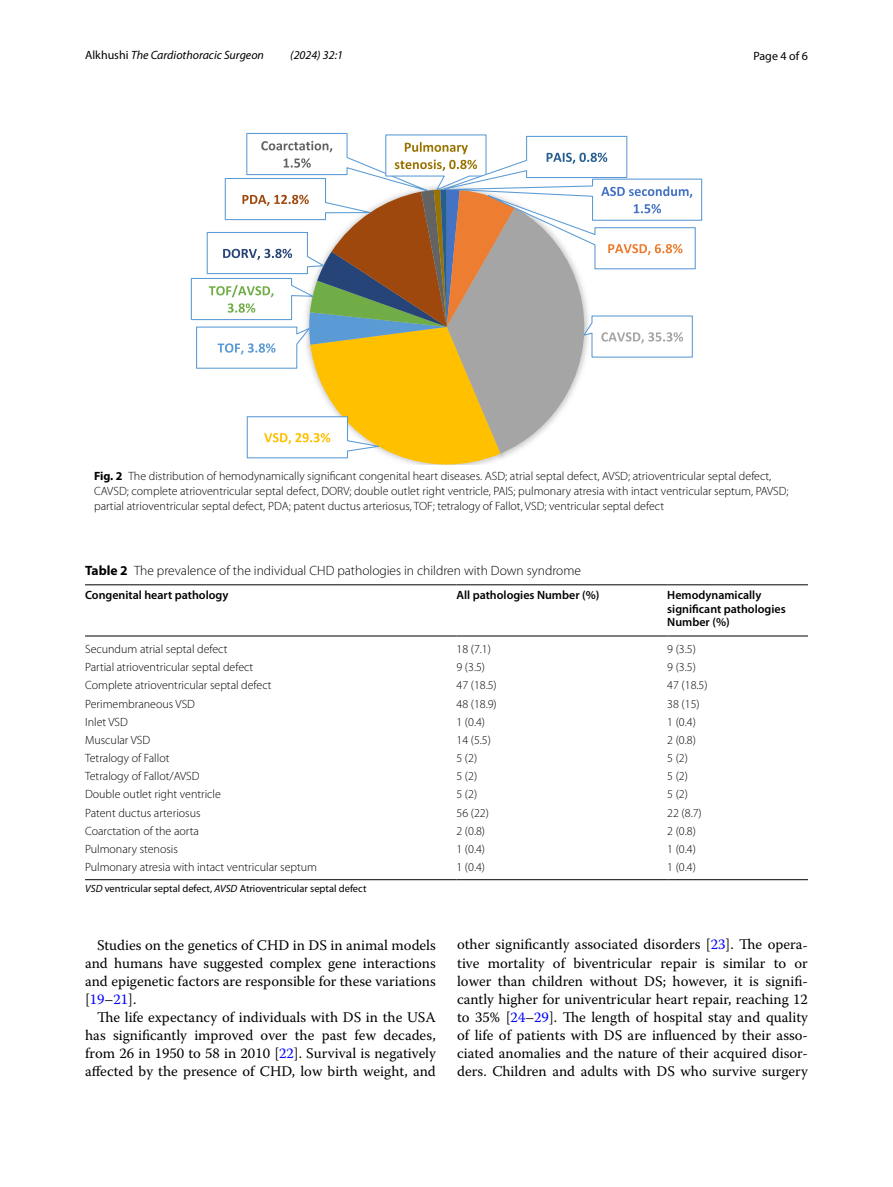
<style>
.page{position:relative;width:893px;height:1187px;background:#fff}
.page>*{position:absolute;margin:0;border:0;box-sizing:border-box;transform-origin:0 0}
.t1{font:14.7px/18px "Warnock Pro";color:#000;text-align:justify}
.t2{font:300 13.5px "Myriad Pro";color:#000}
.t3{font:300 12px/15px "Myriad Pro";color:#000}
.t4{font:600 12px/13.5px "Myriad Pro";color:#000}
.t5{font:italic 12px "Myriad Pro";color:#000}
.t6{font:12px "Myriad Pro";color:#000}
.t7{font:10.5px "Myriad Pro";color:#000}
.s1{font-style:normal}
.s2{font-weight:700}
.s3{font-style:italic}
.s4{color:#00f}
</style>
<div class="page">
<svg style="left:191px;top:133px;width:511px;height:331px"></svg>
<hr style="left:85px;top:584px;width:371px;height:1px;background:#000">
<hr style="left:85px;top:635px;width:371px;height:1px;background:#000">
<hr style="left:456px;top:584px;width:211px;height:1px;background:#000">
<hr style="left:456px;top:635px;width:211px;height:1px;background:#000">
<hr style="left:667px;top:584px;width:141px;height:1px;background:#000">
<hr style="left:667px;top:635px;width:141px;height:1px;background:#000">
<hr style="left:85px;top:879px;width:371px;height:1px;background:#000">
<hr style="left:456px;top:879px;width:211px;height:1px;background:#000">
<hr style="left:667px;top:879px;width:141px;height:1px;background:#000">
<p class="t5" style="left:85px;top:48px;width:181px"><span class="s1">Alkhushi</span> The Cardiothoracic Surgeon</p>
<p class="t5" style="left:290px;top:48px;width:54px">(2024) 32:1</p>
<p class="t6" style="left:753px;top:48px;width:56px">Page 4 of 6</p>
<p class="t3" style="left:94px;top:468px;width:696px"><span class="s2">Fig. 2</span> The distribution of hemodynamically significant congenital heart diseases. ASD; atrial septal defect, AVSD; atrioventricular septal defect,<br>CAVSD; complete atrioventricular septal defect, DORV; double outlet right ventricle, PAIS; pulmonary atresia with intact ventricular septum, PAVSD; partial atrioventricular septal defect, PDA; patent ductus arteriosus, TOF; tetralogy of Fallot, VSD; ventricular septal defect</p>
<p class="t2" style="left:85px;top:563px;width:497px"><span class="s2">Table 2</span> The prevalence of the individual CHD pathologies in children with Down syndrome</p>
<p class="t4" style="left:85px;top:588px;width:145px">Congenital heart pathology</p>
<p class="t4" style="left:456px;top:588px;width:144px">All pathologies Number (%)</p>
<p class="t4" style="left:667px;top:588px;width:120px">Hemodynamically significant pathologies<br>Number (%)</p>
<p class="t3" style="left:85px;top:641px;width:144px">Secundum atrial septal defect</p>
<p class="t3" style="left:456px;top:641px;width:36px">18 (7.1)</p>
<p class="t3" style="left:667px;top:641px;width:30px">9 (3.5)</p>
<p class="t3" style="left:85px;top:660px;width:170px">Partial atrioventricular septal defect</p>
<p class="t3" style="left:456px;top:660px;width:30px">9 (3.5)</p>
<p class="t3" style="left:667px;top:660px;width:30px">9 (3.5)</p>
<p class="t3" style="left:85px;top:678px;width:188px">Complete atrioventricular septal defect</p>
<p class="t3" style="left:456px;top:678px;width:42px">47 (18.5)</p>
<p class="t3" style="left:667px;top:678px;width:42px">47 (18.5)</p>
<p class="t3" style="left:85px;top:696px;width:111px">Perimembraneous VSD</p>
<p class="t3" style="left:456px;top:696px;width:42px">48 (18.9)</p>
<p class="t3" style="left:667px;top:696px;width:34px">38 (15)</p>
<p class="t3" style="left:85px;top:714px;width:44px">Inlet VSD</p>
<p class="t3" style="left:456px;top:714px;width:30px">1 (0.4)</p>
<p class="t3" style="left:667px;top:714px;width:30px">1 (0.4)</p>
<p class="t3" style="left:85px;top:732px;width:67px">Muscular VSD</p>
<p class="t3" style="left:456px;top:732px;width:36px">14 (5.5)</p>
<p class="t3" style="left:667px;top:732px;width:30px">2 (0.8)</p>
<p class="t3" style="left:85px;top:750px;width:86px">Tetralogy of Fallot</p>
<p class="t3" style="left:456px;top:750px;width:22px">5 (2)</p>
<p class="t3" style="left:667px;top:750px;width:22px">5 (2)</p>
<p class="t3" style="left:85px;top:768px;width:116px">Tetralogy of Fallot/AVSD</p>
<p class="t3" style="left:456px;top:768px;width:22px">5 (2)</p>
<p class="t3" style="left:667px;top:768px;width:22px">5 (2)</p>
<p class="t3" style="left:85px;top:787px;width:137px">Double outlet right ventricle</p>
<p class="t3" style="left:456px;top:787px;width:22px">5 (2)</p>
<p class="t3" style="left:667px;top:787px;width:22px">5 (2)</p>
<p class="t3" style="left:85px;top:805px;width:117px">Patent ductus arteriosus</p>
<p class="t3" style="left:456px;top:805px;width:34px">56 (22)</p>
<p class="t3" style="left:667px;top:805px;width:36px">22 (8.7)</p>
<p class="t3" style="left:85px;top:823px;width:115px">Coarctation of the aorta</p>
<p class="t3" style="left:456px;top:823px;width:30px">2 (0.8)</p>
<p class="t3" style="left:667px;top:823px;width:30px">2 (0.8)</p>
<p class="t3" style="left:85px;top:841px;width:94px">Pulmonary stenosis</p>
<p class="t3" style="left:456px;top:841px;width:30px">1 (0.4)</p>
<p class="t3" style="left:667px;top:841px;width:30px">1 (0.4)</p>
<p class="t3" style="left:85px;top:859px;width:234px">Pulmonary atresia with intact ventricular septum</p>
<p class="t3" style="left:456px;top:859px;width:30px">1 (0.4)</p>
<p class="t3" style="left:667px;top:859px;width:30px">1 (0.4)</p>
<p class="t7" style="left:85px;top:882px;width:283px"><span class="s3">VSD</span> ventricular septal defect, <span class="s3">AVSD</span> Atrioventricular septal defect</p>
<p class="t1" style="left:85px;top:935px;width:352px;text-indent:12px">Studies on the genetics of CHD in DS in animal models and humans have suggested complex gene interactions and epigenetic factors are responsible for these variations [<span class="s4">19</span>–<span class="s4">21</span>].</p>
<p class="t1" style="left:85px;top:1007px;width:352px;text-indent:12px">The life expectancy of individuals with DS in the USA has significantly improved over the past few decades, from 26 in 1950 to 58 in 2010 [<span class="s4">22</span>]. Survival is negatively affected by the presence of CHD, low birth weight, and</p>
<p class="t1" style="left:457px;top:935px;width:352px">other significantly associated disorders [<span class="s4">23</span>]. The opera&shy;tive mortality of biventricular repair is similar to or lower than children without DS; however, it is signifi&shy;cantly higher for univentricular heart repair, reaching 12 to 35% [<span class="s4">24</span>–<span class="s4">29</span>]. The length of hospital stay and quality of life of patients with DS are influenced by their asso&shy;ciated anomalies and the nature of their acquired disor&shy;ders. Children and adults with DS who survive surgery</p>
</div>
